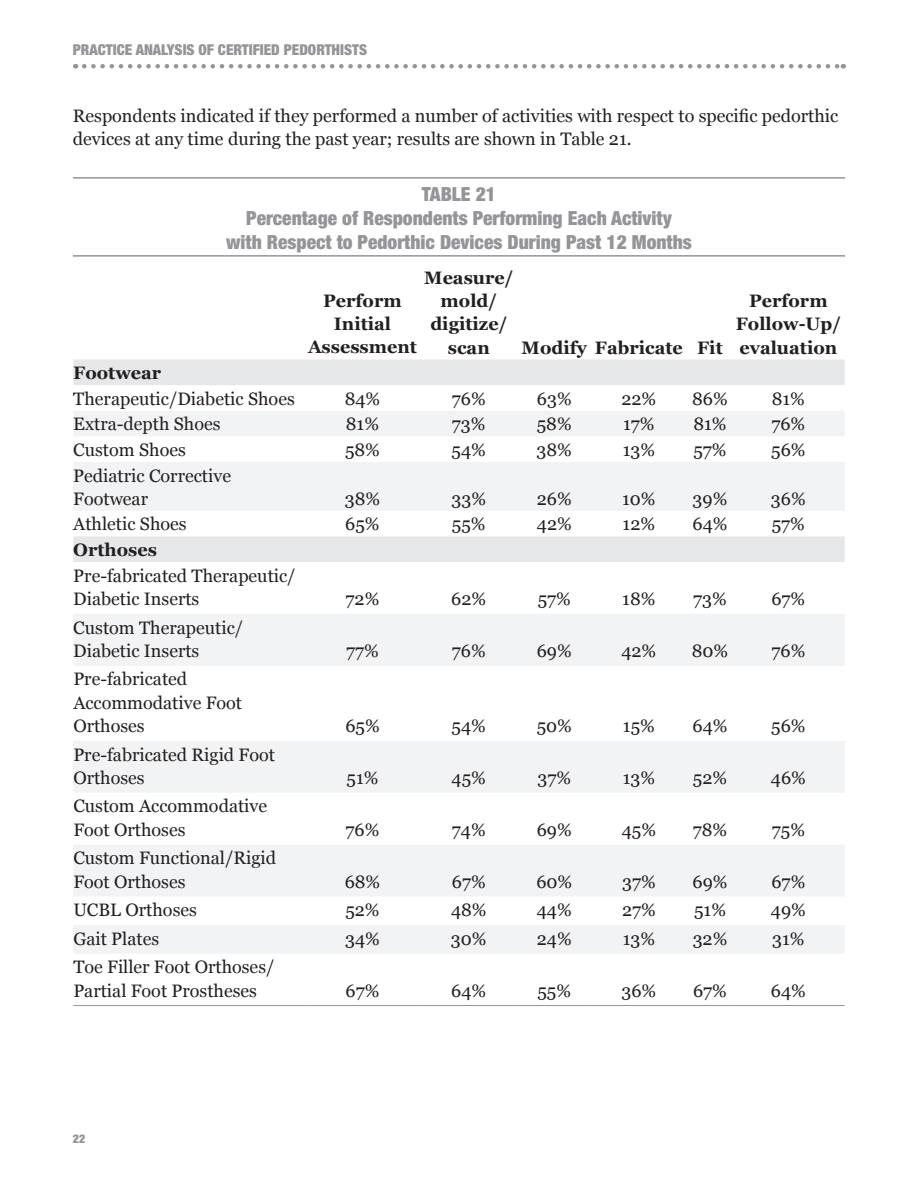
<style>
.page{position:relative;width:918px;height:1188px;background:#fff}
.page>*{position:absolute;margin:0;border:0;box-sizing:border-box;transform-origin:0 0}
.t1{font:900 condensed 19.5px/24px "Helvetica Neue LT Std";color:#939598;text-align:center}
.t2{font:18px/23.2px "Georgia";color:#231f20}
.t3{font:700 18px/23.2px "Georgia";color:#231f20;text-align:center}
.t4{font:900 condensed 15px "Helvetica Neue LT Std";color:#939598}
.t5{font:900 condensed 12px "Helvetica Neue LT Std";color:#939598}
</style>
<div class="page">
<svg style="left:84px;top:64px;width:760px;height:4px"></svg>
<hr style="left:73px;top:177px;width:772px;height:2px;background:#939598">
<hr style="left:73px;top:255px;width:772px;height:2px;background:#939598">
<div style="left:73px;top:359px;width:772px;height:26px;background:#e6e7e9"></div>
<svg style="left:73px;top:411px;width:772px;height:542px;fill:#f2f3f4"></svg>
<hr style="left:73px;top:1005px;width:233px;height:1px;background:#939598">
<hr style="left:306px;top:1005px;width:113px;height:1px;background:#939598">
<hr style="left:419px;top:1005px;width:100px;height:1px;background:#939598">
<hr style="left:519px;top:1005px;width:71px;height:1px;background:#939598">
<hr style="left:590px;top:1005px;width:98px;height:1px;background:#939598">
<hr style="left:688px;top:1005px;width:44px;height:1px;background:#939598">
<hr style="left:732px;top:1005px;width:113px;height:1px;background:#939598">
<p class="t4" style="left:73px;top:40px;width:296px">PRACTICE ANALYSIS OF CERTIFIED PEDORTHISTS</p>
<p class="t2" style="left:73px;top:103px;width:767px">Respondents indicated if they performed a number of activities with respect to specific pedorthic devices at any time during the past year; results are shown in Table 21.</p>
<p class="t1" style="left:226px;top:182px;width:467px">TABLE 21<br>Percentage of Respondents Performing Each Activity with Respect to Pedorthic Devices During Past 12 Months</p>
<p class="t3" style="left:424px;top:265px;width:91px">Measure/ mold/ digitize/ scan</p>
<p class="t3" style="left:308px;top:288px;width:111px">Perform<br>Initial<br>Assessment</p>
<p class="t3" style="left:522px;top:335px;width:203px">Modify Fabricate Fit</p>
<p class="t3" style="left:736px;top:288px;width:107px">Perform<br>Follow-Up/ evaluation</p>
<p class="t3" style="left:73px;top:360px;width:90px">Footwear</p>
<p class="t2" style="left:73px;top:386px;width:223px">Therapeutic/Diabetic Shoes</p>
<p class="t2" style="left:345px;top:386px;width:37px">84%</p>
<p class="t2" style="left:452px;top:386px;width:35px">76%</p>
<p class="t2" style="left:537px;top:386px;width:36px">63%</p>
<p class="t2" style="left:621px;top:386px;width:36px">22%</p>
<p class="t2" style="left:692px;top:386px;width:37px">86%</p>
<p class="t2" style="left:772px;top:386px;width:35px">81%</p>
<p class="t2" style="left:73px;top:412px;width:149px">Extra-depth Shoes</p>
<p class="t2" style="left:346px;top:412px;width:35px">81%</p>
<p class="t2" style="left:452px;top:412px;width:35px">73%</p>
<p class="t2" style="left:537px;top:412px;width:36px">58%</p>
<p class="t2" style="left:623px;top:412px;width:33px">17%</p>
<p class="t2" style="left:693px;top:412px;width:35px">81%</p>
<p class="t2" style="left:771px;top:412px;width:35px">76%</p>
<p class="t2" style="left:73px;top:437px;width:114px">Custom Shoes</p>
<p class="t2" style="left:345px;top:437px;width:36px">58%</p>
<p class="t2" style="left:452px;top:437px;width:36px">54%</p>
<p class="t2" style="left:537px;top:437px;width:37px">38%</p>
<p class="t2" style="left:623px;top:437px;width:34px">13%</p>
<p class="t2" style="left:693px;top:437px;width:35px">57%</p>
<p class="t2" style="left:771px;top:437px;width:36px">56%</p>
<p class="t2" style="left:73px;top:463px;width:159px">Pediatric Corrective<br>Footwear</p>
<p class="t2" style="left:345px;top:486px;width:37px">38%</p>
<p class="t2" style="left:451px;top:486px;width:36px">33%</p>
<p class="t2" style="left:537px;top:486px;width:36px">26%</p>
<p class="t2" style="left:622px;top:486px;width:35px">10%</p>
<p class="t2" style="left:693px;top:486px;width:36px">39%</p>
<p class="t2" style="left:771px;top:486px;width:36px">36%</p>
<p class="t2" style="left:73px;top:512px;width:115px">Athletic Shoes</p>
<p class="t2" style="left:345px;top:512px;width:36px">65%</p>
<p class="t2" style="left:452px;top:512px;width:35px">55%</p>
<p class="t2" style="left:537px;top:512px;width:36px">42%</p>
<p class="t2" style="left:623px;top:512px;width:34px">12%</p>
<p class="t2" style="left:693px;top:512px;width:37px">64%</p>
<p class="t2" style="left:772px;top:512px;width:35px">57%</p>
<p class="t3" style="left:73px;top:537px;width:85px">Orthoses</p>
<p class="t2" style="left:73px;top:563px;width:224px">Pre-fabricated Therapeutic/<br>Diabetic Inserts</p>
<p class="t2" style="left:346px;top:586px;width:35px">72%</p>
<p class="t2" style="left:451px;top:586px;width:36px">62%</p>
<p class="t2" style="left:538px;top:586px;width:35px">57%</p>
<p class="t2" style="left:622px;top:586px;width:35px">18%</p>
<p class="t2" style="left:693px;top:586px;width:35px">73%</p>
<p class="t2" style="left:771px;top:586px;width:35px">67%</p>
<p class="t2" style="left:73px;top:615px;width:171px">Custom Therapeutic/<br>Diabetic Inserts</p>
<p class="t2" style="left:73px;top:667px;width:170px">Pre-fabricated<br>Accommodative Foot<br>Orthoses</p>
<p class="t2" style="left:73px;top:742px;width:203px">Pre-fabricated Rigid Foot<br>Orthoses</p>
<p class="t2" style="left:73px;top:794px;width:195px">Custom Accommodative<br>Foot Orthoses</p>
<p class="t2" style="left:73px;top:846px;width:204px">Custom Functional/Rigid<br>Foot Orthoses</p>
<p class="t2" style="left:346px;top:638px;width:34px">77%</p>
<p class="t2" style="left:452px;top:638px;width:35px">76%</p>
<p class="t2" style="left:537px;top:638px;width:37px">69%</p>
<p class="t2" style="left:621px;top:638px;width:36px">42%</p>
<p class="t2" style="left:692px;top:638px;width:38px">80%</p>
<p class="t2" style="left:771px;top:638px;width:35px">76%</p>
<p class="t2" style="left:345px;top:713px;width:36px">65%</p>
<p class="t2" style="left:452px;top:713px;width:36px">54%</p>
<p class="t2" style="left:537px;top:713px;width:37px">50%</p>
<p class="t2" style="left:623px;top:713px;width:33px">15%</p>
<p class="t2" style="left:693px;top:713px;width:37px">64%</p>
<p class="t2" style="left:771px;top:713px;width:36px">56%</p>
<p class="t2" style="left:347px;top:765px;width:33px">51%</p>
<p class="t2" style="left:452px;top:765px;width:36px">45%</p>
<p class="t2" style="left:538px;top:765px;width:35px">37%</p>
<p class="t2" style="left:623px;top:765px;width:34px">13%</p>
<p class="t2" style="left:693px;top:765px;width:36px">52%</p>
<p class="t2" style="left:771px;top:765px;width:37px">46%</p>
<p class="t2" style="left:346px;top:817px;width:35px">76%</p>
<p class="t2" style="left:452px;top:817px;width:35px">74%</p>
<p class="t2" style="left:537px;top:817px;width:37px">69%</p>
<p class="t2" style="left:622px;top:817px;width:36px">45%</p>
<p class="t2" style="left:693px;top:817px;width:36px">78%</p>
<p class="t2" style="left:772px;top:817px;width:35px">75%</p>
<p class="t2" style="left:345px;top:869px;width:37px">68%</p>
<p class="t2" style="left:452px;top:869px;width:35px">67%</p>
<p class="t2" style="left:536px;top:869px;width:37px">60%</p>
<p class="t2" style="left:622px;top:869px;width:35px">37%</p>
<p class="t2" style="left:693px;top:869px;width:37px">69%</p>
<p class="t2" style="left:771px;top:869px;width:35px">67%</p>
<p class="t2" style="left:73px;top:898px;width:125px">UCBL Orthoses</p>
<p class="t2" style="left:345px;top:898px;width:36px">52%</p>
<p class="t2" style="left:451px;top:898px;width:37px">48%</p>
<p class="t2" style="left:537px;top:898px;width:37px">44%</p>
<p class="t2" style="left:622px;top:898px;width:35px">27%</p>
<p class="t2" style="left:694px;top:898px;width:33px">51%</p>
<p class="t2" style="left:771px;top:898px;width:37px">49%</p>
<p class="t2" style="left:73px;top:926px;width:87px">Gait Plates</p>
<p class="t2" style="left:345px;top:926px;width:36px">34%</p>
<p class="t2" style="left:451px;top:926px;width:37px">30%</p>
<p class="t2" style="left:537px;top:926px;width:36px">24%</p>
<p class="t2" style="left:623px;top:926px;width:34px">13%</p>
<p class="t2" style="left:693px;top:926px;width:36px">32%</p>
<p class="t2" style="left:772px;top:926px;width:34px">31%</p>
<p class="t2" style="left:73px;top:955px;width:203px">Toe Filler Foot Orthoses/<br>Partial Foot Prostheses</p>
<p class="t2" style="left:346px;top:978px;width:35px">67%</p>
<p class="t2" style="left:451px;top:978px;width:37px">64%</p>
<p class="t2" style="left:537px;top:978px;width:35px">55%</p>
<p class="t2" style="left:621px;top:978px;width:36px">36%</p>
<p class="t2" style="left:693px;top:978px;width:35px">67%</p>
<p class="t2" style="left:771px;top:978px;width:37px">64%</p>
<p class="t5" style="left:73px;top:1131px;width:14px">22</p>
</div>
